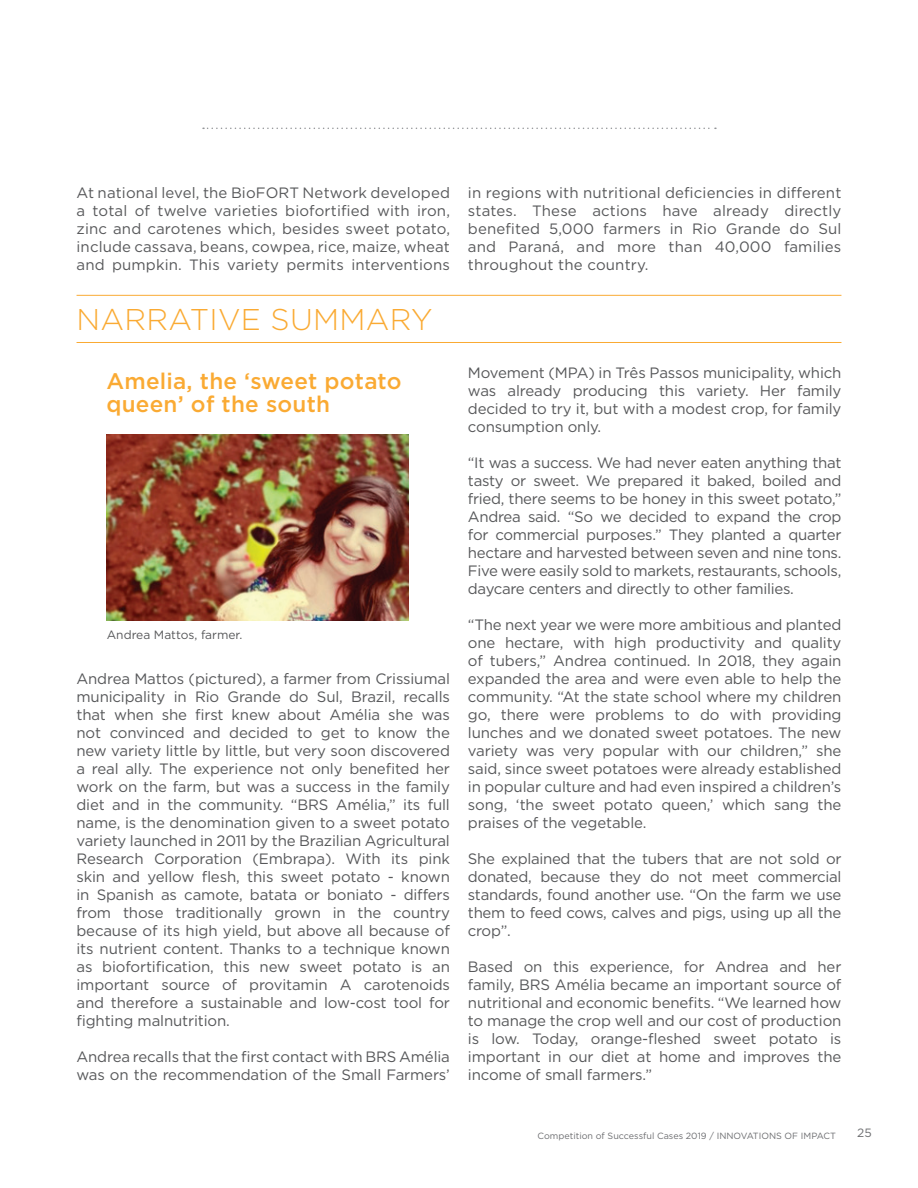
<style>
.page{position:relative;width:918px;height:1188px;background:#fff}
.page>*{position:absolute;margin:0;border:0;box-sizing:border-box;transform-origin:0 0}
.t1{font:300 30px "Gotham";letter-spacing:.01em;color:#faaa33}
.t2{font:500 22.5px/22.5px "Gotham";letter-spacing:.01em;color:#faaa33}
.t3{font:15px/18px "Gotham";letter-spacing:-.01em;color:#57585a;text-align:justify}
.t4{font:12px "Gotham";color:#57585a}
.t5{font:12px "Gotham";color:#6c6d70}
.t6{font:9px "Gotham";color:#6c6d70}
</style>
<div class="page">
<svg style="left:203px;top:128px;width:513px;height:1px"></svg>
<hr style="left:77px;top:295px;width:764px;height:1px;background:#faaa33">
<hr style="left:77px;top:342px;width:764px;height:1px;background:#faaa33">
<img style="left:107px;top:435px;width:301px;height:186px">
<p class="t3" style="left:77px;top:183px;width:375px">At national level, the BioFORT Network developed a total of twelve varieties biofortified with iron, zinc and carotenes which, besides sweet potato, include cassava, beans, cowpea, rice, maize, wheat and pumpkin. This variety permits interventions</p>
<h1 class="t1" style="left:77px;top:303px;width:358px">NARRATIVE SUMMARY</h1>
<p class="t3" style="left:468px;top:183px;width:375px">in regions with nutritional deficiencies in different states. These actions have already directly benefited 5,000 farmers in Rio Grande do Sul and Paraná, and more than 40,000 families throughout the country.</p>
<h2 class="t2" style="left:106px;top:369px;width:297px">Amelia, the ‘sweet potato queen’ of the south</h2>
<p class="t3" style="left:468px;top:363px;width:375px">Movement (MPA) in Três Passos municipality, which was already producing this variety. Her family decided to try it, but with a modest crop, for family consumption only.</p>
<p class="t3" style="left:468px;top:453px;width:375px">“It was a success. We had never eaten anything that tasty or sweet. We prepared it baked, boiled and fried, there seems to be honey in this sweet potato,” Andrea said. “So we decided to expand the crop for commercial purposes.” They planted a quarter hectare and harvested between seven and nine tons.<br>Five were easily sold to markets, restaurants, schools, daycare centers and directly to other families.</p>
<p class="t3" style="left:468px;top:615px;width:375px">“The next year we were more ambitious and planted one hectare, with high productivity and quality of tubers,” Andrea continued. In 2018, they again expanded the area and were even able to help the community. “At the state school where my children go, there were problems to do with providing lunches and we donated sweet potatoes. The new variety was very popular with our children,” she said, since sweet potatoes were already established in popular culture and had even inspired a children’s song, ‘the sweet potato queen,’ which sang the praises of the vegetable.</p>
<p class="t3" style="left:468px;top:849px;width:375px">She explained that the tubers that are not sold or donated, because they do not meet commercial standards, found another use. “On the farm we use them to feed cows, calves and pigs, using up all the crop”.</p>
<p class="t3" style="left:468px;top:957px;width:375px">Based on this experience, for Andrea and her family, BRS Amélia became an important source of nutritional and economic benefits. “We learned how to manage the crop well and our cost of production is low. Today, orange-fleshed sweet potato is important in our diet at home and improves the income of small farmers.”</p>
<p class="t4" style="left:107px;top:628px;width:137px">Andrea Mattos, farmer.</p>
<p class="t3" style="left:76px;top:669px;width:375px">Andrea Mattos (pictured), a farmer from Crissiumal municipality in Rio Grande do Sul, Brazil, recalls that when she first knew about Amélia she was not convinced and decided to get to know the new variety little by little, but very soon discovered a real ally. The experience not only benefited her work on the farm, but was a success in the family diet and in the community. “BRS Amélia,” its full name, is the denomination given to a sweet potato variety launched in 2011 by the Brazilian Agricultural Research Corporation (Embrapa). With its pink skin and yellow flesh, this sweet potato - known in Spanish as camote, batata or boniato - differs from those traditionally grown in the country because of its high yield, but above all because of its nutrient content. Thanks to a technique known as biofortification, this new sweet potato is an important source of provitamin A carotenoids and therefore a sustainable and low-cost tool for fighting malnutrition.</p>
<p class="t3" style="left:76px;top:1047px;width:375px">Andrea recalls that the first contact with BRS Amélia was on the recommendation of the Small Farmers’</p>
<p class="t6" style="left:538px;top:1130px;width:300px">Competition of Successful Cases 2019 / INNOVATIONS OF IMPACT</p>
<p class="t5" style="left:857px;top:1126px;width:16px">25</p>
</div>
